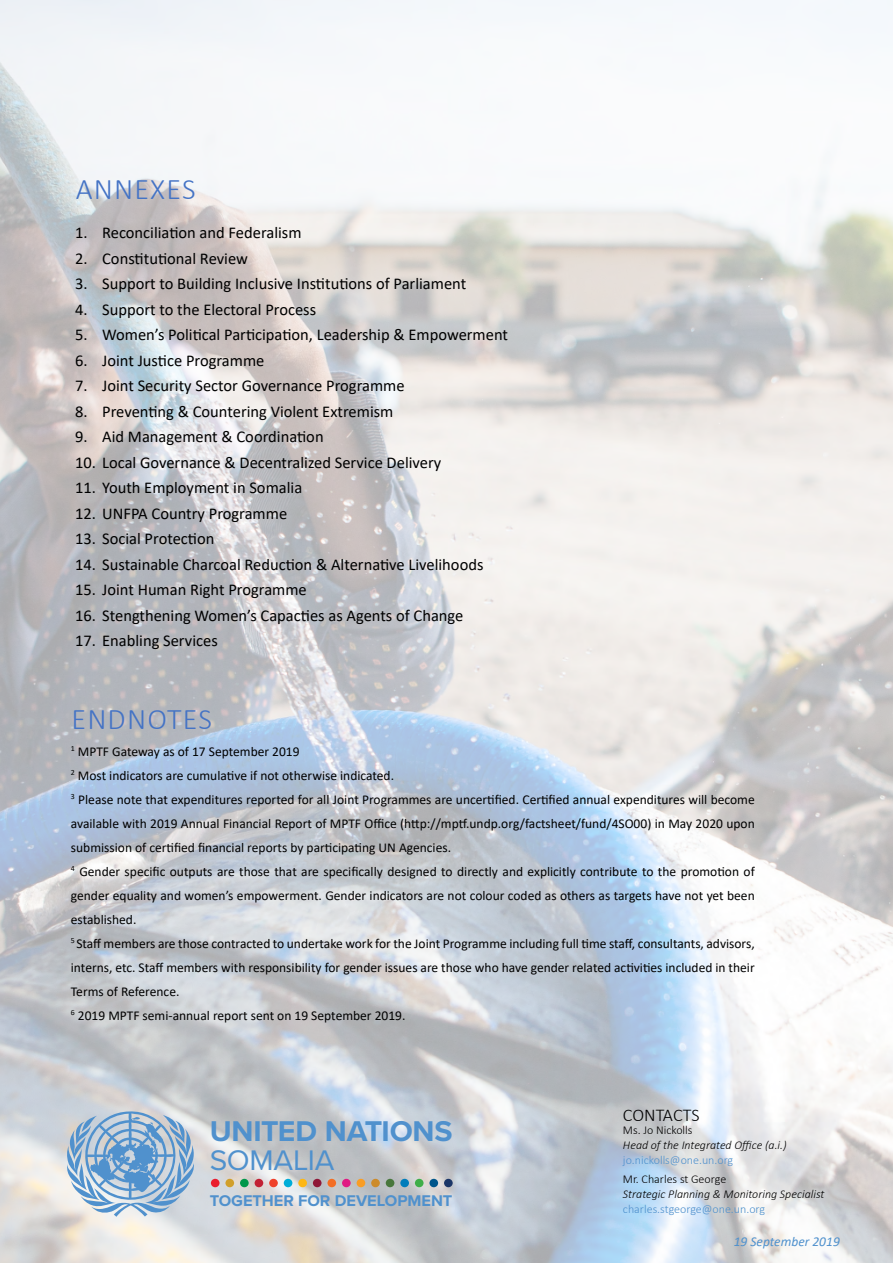
<style>
.page{position:relative;width:893px;height:1263px;background:#fff}
.page>*{position:absolute;margin:0;border:0;box-sizing:border-box;transform-origin:0 0}
.t1{font:300 30px "Calibri";letter-spacing:.04em;color:#4473c5}
.t2{font:700 29.7px "Proxima Nova";letter-spacing:-.01em;color:#5091cd}
.t3{font:29.4px "Proxima Nova";letter-spacing:-.01em;color:#5091cd}
.t4{font:300 18px "Calibri";letter-spacing:-.005em;color:#000}
.t5{font:16.5px "Calibri";color:#000}
.t6{font:700 16.05px "Proxima Nova";letter-spacing:-.005em;color:#5091cd}
.t7{font:13.5px/24px "Calibri";color:#000}
.t8{font:italic 13.5px "Calibri";color:#4f91cd}
.t9{font:italic 300 12px "Calibri";color:#000}
.t10{font:300 12px "Calibri";color:#4f91cd}
.t11{font:300 12px "Calibri";color:#000}
</style>
<div class="page">
<img style="left:0;top:0;width:893px;height:1263px">
<svg style="left:67px;top:1109px;width:129px;height:108px;background:#a1bdd6"></svg>
<div style="left:211px;top:1179px;width:9px;height:8px;background:#ea1d2d;border-radius:50%"></div>
<div style="left:429px;top:1179px;width:9px;height:8px;background:#00558a;border-radius:50%"></div>
<div style="left:415px;top:1179px;width:9px;height:8px;background:#3fae49;border-radius:50%"></div>
<div style="left:400px;top:1179px;width:9px;height:8px;background:#007dbb;border-radius:50%"></div>
<div style="left:386px;top:1179px;width:8px;height:8px;background:#48773c;border-radius:50%"></div>
<div style="left:371px;top:1179px;width:9px;height:8px;background:#cd8b2a;border-radius:50%"></div>
<div style="left:357px;top:1179px;width:8px;height:8px;background:#f99d25;border-radius:50%"></div>
<div style="left:342px;top:1179px;width:9px;height:8px;background:#e01a83;border-radius:50%"></div>
<div style="left:327px;top:1179px;width:9px;height:8px;background:#f36e24;border-radius:50%"></div>
<div style="left:313px;top:1179px;width:9px;height:8px;background:#8f1838;border-radius:50%"></div>
<div style="left:298px;top:1179px;width:9px;height:8px;background:#fdb714;border-radius:50%"></div>
<div style="left:284px;top:1179px;width:8px;height:8px;background:#00add8;border-radius:50%"></div>
<div style="left:269px;top:1179px;width:9px;height:8px;background:#ef412a;border-radius:50%"></div>
<div style="left:255px;top:1179px;width:8px;height:8px;background:#c22033;border-radius:50%"></div>
<div style="left:240px;top:1179px;width:9px;height:8px;background:#009749;border-radius:50%"></div>
<div style="left:225px;top:1179px;width:9px;height:8px;background:#d19f2a;border-radius:50%"></div>
<div style="left:444px;top:1179px;width:9px;height:8px;background:#1b3668;border-radius:50%"></div>
<h1 class="t1" style="left:76px;top:170px;width:121px">ANNEXES</h1>
<p class="t5" style="left:75px;top:222px;width:228px">1. Reconciliation and Federalism</p>
<p class="t5" style="left:75px;top:247px;width:174px">2. Constitutional Review</p>
<p class="t5" style="left:75px;top:272px;width:393px">3. Support to Building Inclusive Institutions of Parliament</p>
<p class="t5" style="left:75px;top:298px;width:242px">4. Support to the Electoral Process</p>
<p class="t5" style="left:75px;top:323px;width:434px">5. Women’s Political Participation, Leadership &amp; Empowerment</p>
<p class="t5" style="left:75px;top:349px;width:191px">6. Joint Justice Programme</p>
<p class="t5" style="left:75px;top:374px;width:331px">7. Joint Security Sector Governance Programme</p>
<p class="t5" style="left:75px;top:400px;width:320px">8. Preventing &amp; Countering Violent Extremism</p>
<p class="t5" style="left:75px;top:425px;width:250px">9. Aid Management &amp; Coordination</p>
<p class="t5" style="left:75px;top:451px;width:368px">10. Local Governance &amp; Decentralized Service Delivery</p>
<p class="t5" style="left:75px;top:476px;width:229px">11. Youth Employment in Somalia</p>
<p class="t5" style="left:75px;top:502px;width:214px">12. UNFPA Country Programme</p>
<p class="t5" style="left:75px;top:527px;width:141px">13. Social Protection</p>
<p class="t5" style="left:75px;top:553px;width:410px">14. Sustainable Charcoal Reduction &amp; Alternative Livelihoods</p>
<p class="t5" style="left:75px;top:578px;width:233px">15. Joint Human Right Programme</p>
<p class="t5" style="left:75px;top:604px;width:390px">16. Stengthening Women’s Capacties as Agents of Change</p>
<p class="t5" style="left:75px;top:629px;width:144px">17. Enabling Services</p>
<h1 class="t1" style="left:71px;top:700px;width:142px">ENDNOTES</h1>
<p class="t7" style="left:71px;top:739px;width:685px"><sup>1</sup> MPTF Gateway as of 17 September 2019<br><sup>2</sup> Most indicators are cumulative if not otherwise indicated.<br><sup>3</sup> Please note that expenditures reported for all Joint Programmes are uncertified. Certified annual expenditures will become available with 2019 Annual Financial Report of MPTF Office (http://mptf.undp.org/factsheet/fund/4SO00) in May 2020 upon submission of certified financial reports by participating UN Agencies.<br><sup>4</sup> Gender specific outputs are those that are specifically designed to directly and explicitly contribute to the promotion of gender equality and women’s empowerment. Gender indicators are not colour coded as others as targets have not yet been established.<br><sup>5</sup> Staff members are those contracted to undertake work for the Joint Programme including full time staff, consultants, advisors, interns, etc. Staff members with responsibility for gender issues are those who have gender related activities included in their Terms of Reference.<br><sup>6</sup> 2019 MPTF semi-annual report sent on 19 September 2019.</p>
<h2 class="t2" style="left:210px;top:1109px;width:244px">UNITED NATIONS</h2>
<h3 class="t3" style="left:210px;top:1138px;width:126px">SOMALIA</h3>
<p class="t6" style="left:210px;top:1189px;width:244px">TOGETHER FOR DEVELOPMENT</p>
<h3 class="t4" style="left:623px;top:1103px;width:78px">CONTACTS</h3>
<p class="t11" style="left:623px;top:1122px;width:71px">Ms. Jo Nickolls</p>
<p class="t9" style="left:623px;top:1137px;width:165px">Head of the Integrated Office (a.i.)</p>
<p class="t10" style="left:623px;top:1152px;width:112px">jo.nickolls@one.un.org</p>
<p class="t11" style="left:623px;top:1172px;width:105px">Mr. Charles st George</p>
<p class="t9" style="left:623px;top:1187px;width:203px">Strategic Planning &amp; Monitoring Specialist</p>
<p class="t10" style="left:623px;top:1202px;width:144px">charles.stgeorge@one.un.org</p>
<p class="t8" style="left:734px;top:1232px;width:108px">19 September 2019</p>
</div>
